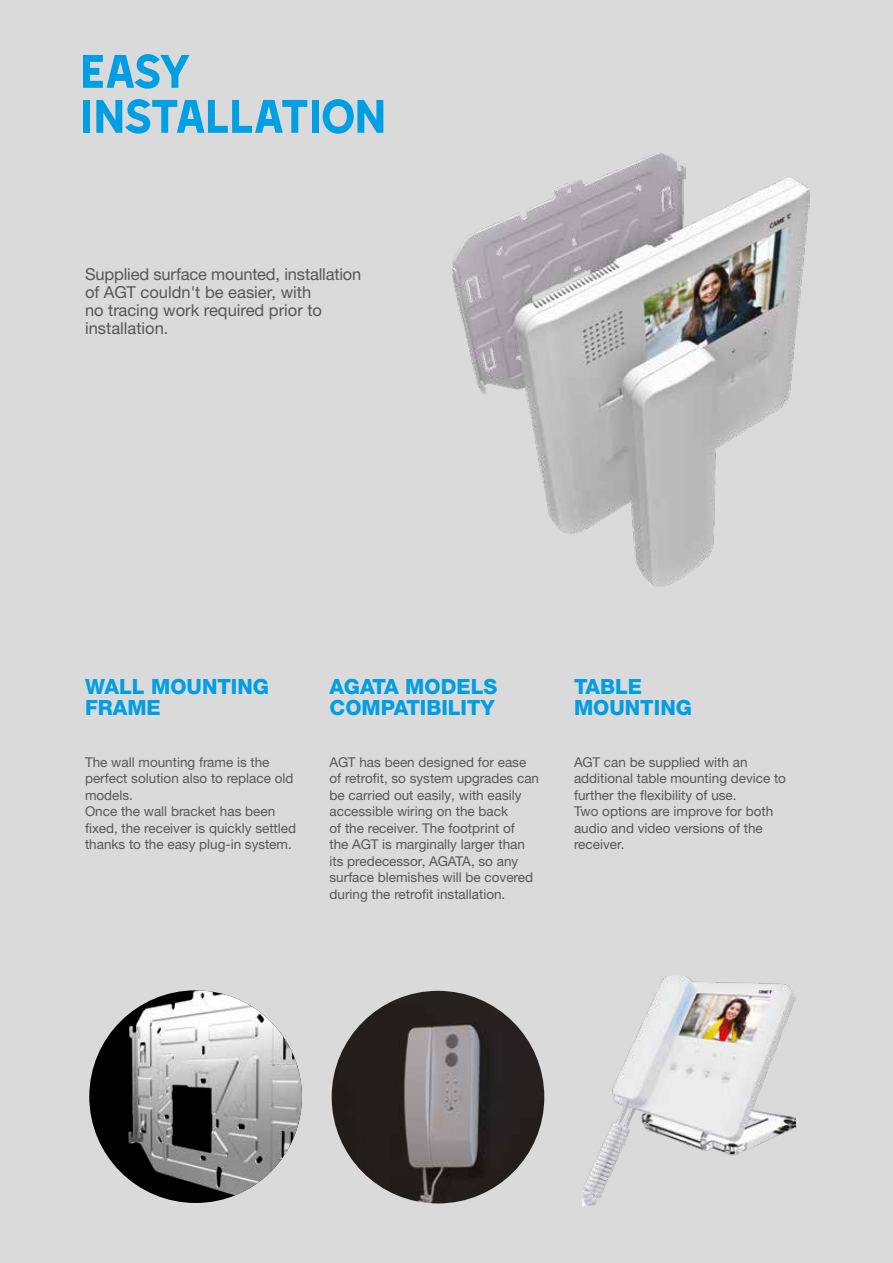
<style>
.page{position:relative;width:893px;height:1263px;background:#dadada}
.page>*{position:absolute;margin:0;border:0;box-sizing:border-box;transform-origin:0 0}
.t1{font:54px/45px "Came Type";letter-spacing:-.03em;color:#009fe3}
.t2{font:800 21px/21px "Helvetica Neue LTW1 G";color:#009fe3}
.t3{font:16.5px/18px "Helvetica Neue LTW1 G";color:#575756}
.t4{font:13.5px/16.5px "Helvetica Neue LTW1 G";color:#575756}
</style>
<div class="page">
<img style="left:89px;top:990px;width:213px;height:213px;border-radius:106px">
<img style="left:332px;top:991px;width:212px;height:212px;border-radius:106px">
<img style="left:452px;top:153px;width:357px;height:434px">
<img style="left:583px;top:976px;width:212px;height:229px">
<h1 class="t1" style="left:80px;top:48px;width:308px">EASY<br>INSTALLATION</h1>
<p class="t3" style="left:85px;top:265px;width:278px">Supplied surface mounted, installation of AGT couldn't be easier, with<br>no tracing work required prior to installation.</p>
<h2 class="t2" style="left:85px;top:676px;width:185px">WALL MOUNTING<br>FRAME</h2>
<h2 class="t2" style="left:330px;top:676px;width:169px">AGATA MODELS<br>COMPATIBILITY</h2>
<h2 class="t2" style="left:574px;top:676px;width:119px">TABLE<br>MOUNTING</h2>
<p class="t4" style="left:85px;top:753px;width:213px">The wall mounting frame is the perfect solution also to replace old models.<br>Once the wall bracket has been fixed, the receiver is quickly settled thanks to the easy plug-in system.</p>
<p class="t4" style="left:330px;top:753px;width:211px">AGT has been designed for ease of retrofit, so system upgrades can be carried out easily, with easily accessible wiring on the back<br>of the receiver. The footprint of<br>the AGT is marginally larger than its predecessor, AGATA, so any surface blemishes will be covered during the retrofit installation.</p>
<p class="t4" style="left:574px;top:753px;width:213px">AGT can be supplied with an additional table mounting device to further the flexibility of use.<br>Two options are improve for both audio and video versions of the receiver.</p>
</div>
